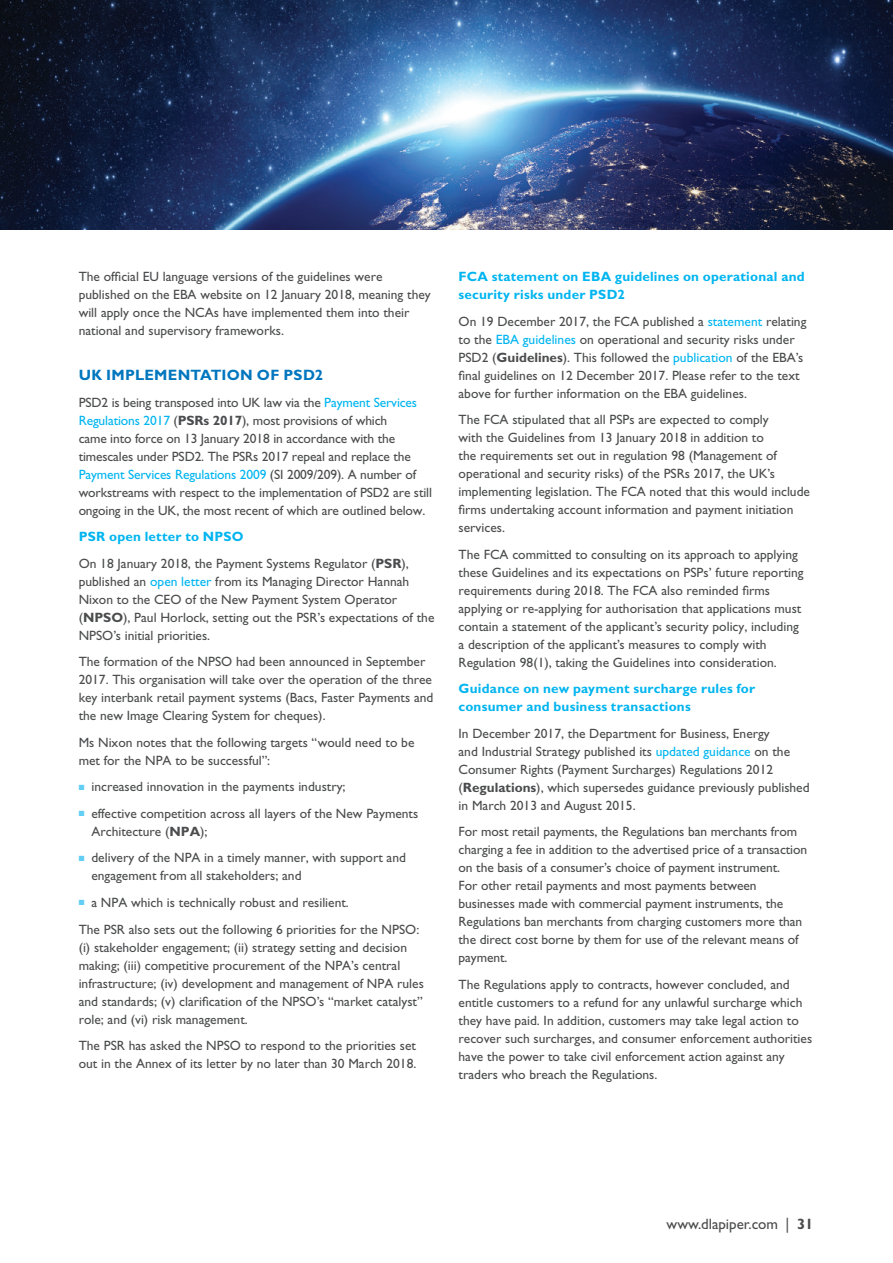
<style>
.page{position:relative;width:893px;height:1263px;background:#fff}
.page>*{position:absolute;margin:0;border:0;box-sizing:border-box;transform-origin:0 0}
.t1{font:700 15px "Gill Sans Std";letter-spacing:.015em;color:#0076be}
.t2{font:15px "Gill Sans Std";color:#4b4c4d}
.t3{font:13.5px/18px "Gill Sans Std";color:#4b4c4d}
.t4{font:700 13.5px/18px "Gill Sans Std";letter-spacing:.015em;color:#00b5f0}
.s1{color:#00b5f0}
.s2{font-weight:700}
.s3{font-weight:700;color:#00b5f0}
.s4{color:#62cdf5}
</style>
<div class="page">
<img style="left:0;top:0;width:893px;height:230px">
<p class="t3" style="left:79px;top:268px;width:354px">The official EU language versions of the guidelines were published on the EBA website on 12 January 2018, meaning they will apply once the NCAs have implemented them into their national and supervisory frameworks.</p>
<p class="t1" style="left:79px;top:366px;width:246px">UK IMPLEMENTATION OF PSD2</p>
<p class="t3" style="left:79px;top:393px;width:355px">PSD2 is being transposed into UK law via the <span class="s1">Payment Services Regulations 2017</span> (<span class="s2">PSRs 2017</span>), most provisions of which<br>came into force on 13 January 2018 in accordance with the timescales under PSD2. The PSRs 2017 repeal and replace the <span class="s1">Payment Services Regulations 2009</span> (SI 2009/209). A number of workstreams with respect to the implementation of PSD2 are still ongoing in the UK, the most recent of which are outlined below.</p>
<p class="t3" style="left:79px;top:524px;width:332px;line-height:26.5px"><span class="s3">PSR open letter to NPSO<br></span>On 18 January 2018, the Payment Systems Regulator (<span class="s2">PSR</span>),</p>
<p class="t3" style="left:79px;top:572px;width:357px">published an <span class="s1">open letter</span> from its Managing Director Hannah Nixon to the CEO of the New Payment System Operator (<span class="s2">NPSO</span>), Paul Horlock, setting out the PSR’s expectations of the NPSO’s initial priorities.</p>
<p class="t3" style="left:79px;top:653px;width:356px">The formation of the NPSO had been announced in September 2017. This organisation will take over the operation of the three key interbank retail payment systems (Bacs, Faster Payments and the new Image Clearing System for cheques).</p>
<p class="t3" style="left:79px;top:733px;width:337px">Ms Nixon notes that the following targets “would need to be met for the NPA to be successful”:</p>
<p class="t3" style="left:79px;top:778px;width:268px"><span class="s4">■</span> increased innovation in the payments industry;</p>
<p class="t3" style="left:91px;top:804px;width:328px;text-indent:-13px"><span class="s4">■</span> effective competition across all layers of the New Payments<br>Architecture (<span class="s2">NPA</span>);</p>
<p class="t3" style="left:91px;top:849px;width:316px;text-indent:-13px"><span class="s4">■</span> delivery of the NPA in a timely manner, with support and engagement from all stakeholders; and</p>
<p class="t3" style="left:79px;top:889px;width:342px;line-height:26.5px"><span class="s4">■</span> a NPA which is technically robust and resilient.<br>The PSR also sets out the following 6 priorities for the NPSO:</p>
<p class="t3" style="left:79px;top:938px;width:347px">(i) stakeholder engagement; (ii) strategy setting and decision making; (iii) competitive procurement of the NPA’s central infrastructure; (iv) development and management of NPA rules and standards; (v) clarification of the NPSO’s “market catalyst” role; and (vi) risk management.</p>
<p class="t3" style="left:79px;top:1036px;width:339px">The PSR has asked the NPSO to respond to the priorities set out in the Annex of its letter by no later than 30 March 2018.</p>
<p class="t4" style="left:459px;top:268px;width:348px">FCA statement on EBA guidelines on operational and security risks under PSD2</p>
<p class="t3" style="left:459px;top:312px;width:349px">On 19 December 2017, the FCA published a <span class="s1">statement</span> relating to the <span class="s1">EBA guidelines</span> on operational and security risks under PSD2 (<span class="s2">Guidelines</span>). This followed the <span class="s1">publication</span> of the EBA’s final guidelines on 12 December 2017. Please refer to the text above for further information on the EBA guidelines.</p>
<p class="t3" style="left:459px;top:411px;width:353px">The FCA stipulated that all PSPs are expected to comply<br>with the Guidelines from 13 January 2018 in addition to<br>the requirements set out in regulation 98 (Management of operational and security risks) of the PSRs 2017, the UK’s implementing legislation. The FCA noted that this would include firms undertaking account information and payment initiation services.</p>
<p class="t3" style="left:459px;top:545px;width:347px">The FCA committed to consulting on its approach to applying these Guidelines and its expectations on PSPs’ future reporting requirements during 2018. The FCA also reminded firms applying or re-applying for authorisation that applications must contain a statement of the applicant’s security policy, including a description of the applicant’s measures to comply with Regulation 98(1), taking the Guidelines into consideration.</p>
<p class="t4" style="left:459px;top:680px;width:298px">Guidance on new payment surcharge rules for consumer and business transactions</p>
<p class="t3" style="left:459px;top:724px;width:353px">In December 2017, the Department for Business, Energy<br>and Industrial Strategy published its <span class="s1">updated guidance</span> on the Consumer Rights (Payment Surcharges) Regulations 2012 (<span class="s2">Regulations</span>), which supersedes guidance previously published in March 2013 and August 2015.</p>
<p class="t3" style="left:459px;top:823px;width:350px">For most retail payments, the Regulations ban merchants from charging a fee in addition to the advertised price of a transaction on the basis of a consumer’s choice of payment instrument.<br>For other retail payments and most payments between businesses made with commercial payment instruments, the Regulations ban merchants from charging customers more than the direct cost borne by them for use of the relevant means of payment.</p>
<p class="t3" style="left:459px;top:975px;width:355px">The Regulations apply to contracts, however concluded, and entitle customers to a refund for any unlawful surcharge which they have paid. In addition, customers may take legal action to recover such surcharges, and consumer enforcement authorities have the power to take civil enforcement action against any traders who breach the Regulations.</p>
<p class="t2" style="left:666px;top:1216px;width:148px">www.dlapiper.com | <span class="s2">31</span></p>
</div>
